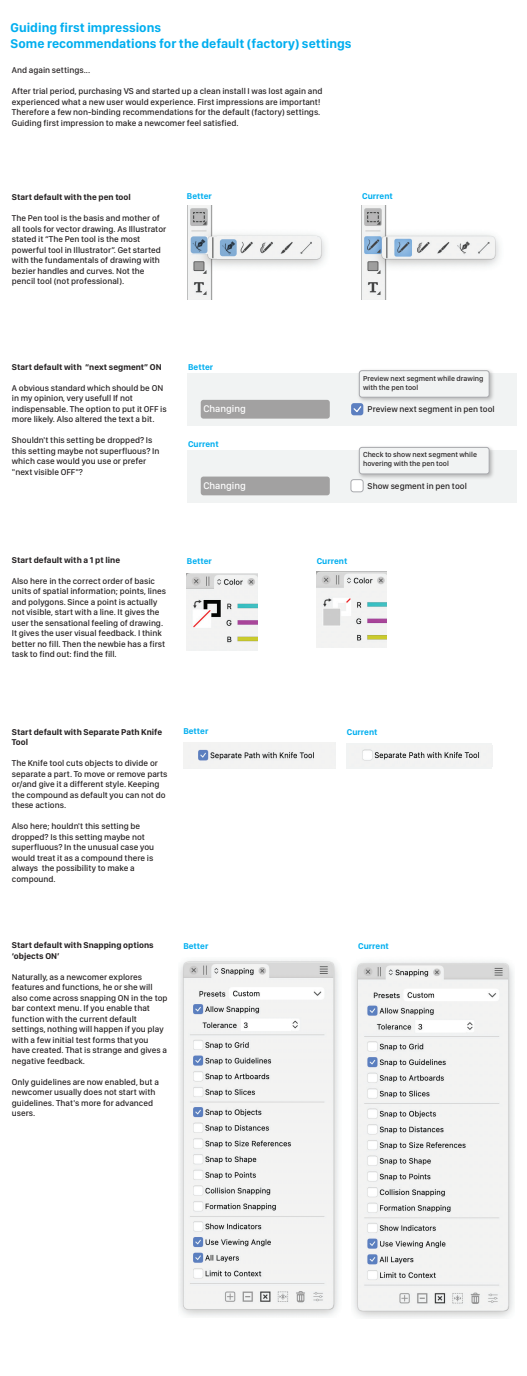
<style>
.page{position:relative;width:527px;height:1376px;background:#fff}
.page>*{position:absolute;margin:0;border:0;box-sizing:border-box;transform-origin:0 0}
.t1{font:700 13.12px/15.8px "SF Compact Display";color:#00aeef}
.t2{font:500 10px "SF Compact Display";color:#fff}
.t3{font:500 8.75px/10.5px "SF Compact Display";color:#231f20}
.t4{font:700 8.75px/10.5px "SF Compact Display";color:#231f20}
.t5{font:700 8.75px "SF Compact Display";color:#00aeef}
.t6{font:500 7.5px/9px "SF Compact Display";color:#231f20}
</style>
<div class="page">
<div style="left:346px;top:743px;width:145px;height:25px;background:#f1f3f3"></div>
<div style="left:187px;top:450px;width:329px;height:52px;background:#f1f3f3"></div>
<div style="left:350px;top:480px;width:13px;height:12px;background:#fff;border-radius:3px"></div>
<div style="left:350px;top:479px;width:13px;height:13px;border:1px solid #a8a9ad;border-radius:3px"></div>
<div style="left:200px;top:476px;width:129px;height:19px;background:#a2a1a1;border-radius:3px"></div>
<img style="left:355px;top:446px;width:138px;height:35px">
<div style="left:359px;top:447px;width:129px;height:27px;background:#f1f3f3;border-radius:3px"></div>
<div style="left:359px;top:447px;width:130px;height:27px;border:1px solid #a8a9ad;border-radius:3px"></div>
<div style="left:187px;top:374px;width:329px;height:52px;background:#f1f3f3"></div>
<div style="left:200px;top:400px;width:129px;height:19px;background:#a2a1a1;border-radius:3px"></div>
<img style="left:355px;top:370px;width:141px;height:34px">
<div style="left:359px;top:371px;width:129px;height:26px;background:#f1f3f3;border-radius:3px"></div>
<div style="left:359px;top:370px;width:130px;height:27px;border:1px solid #a8a9ad;border-radius:3px"></div>
<div style="left:351px;top:403px;width:12px;height:12px;background:#5c7fc0;border-radius:3px"></div>
<svg style="left:353px;top:406px;width:9px;height:6px"></svg>
<img style="left:361px;top:206px;width:139px;height:93px">
<img style="left:187px;top:206px;width:139px;height:93px">
<img style="left:217px;top:237px;width:99px;height:22px">
<svg style="left:220px;top:239px;width:16px;height:17px"></svg>
<img style="left:188px;top:236px;width:19px;height:18px">
<svg style="left:190px;top:236px;width:17px;height:17px"></svg>
<img style="left:316px;top:571px;width:70px;height:76px">
<img style="left:187px;top:573px;width:70px;height:77px">
<img style="left:183px;top:743px;width:152px;height:25px">
<img style="left:362px;top:749px;width:118px;height:12px">
<img style="left:179px;top:960px;width:160px;height:356px">
<img style="left:353px;top:961px;width:161px;height:357px">
<h1 class="t1" style="left:11px;top:21px;width:342px">Guiding first impressions<br>Some recommendations for the default (factory) settings</h1>
<p class="t3" style="left:12px;top:66px;width:80px">And again settings...</p>
<p class="t3" style="left:12px;top:87px;width:312px">After trial period, purchasing VS and started up a clean install I was lost again and experienced what a new user would experience. First impressions are important!<br>Therefore a few non-binding recommendations for the default (factory) settings.<br>Guiding first impression to make a newcomer feel satisfied.</p>
<p class="t4" style="left:12px;top:193px;width:120px">Start default with the pen tool</p>
<p class="t3" style="left:12px;top:214px;width:156px">The Pen tool is the basis and mother of all tools for vector drawing. As Illustrator stated it “The Pen tool is the most powerful tool in Illustrator”. Get started with the fundamentals of drawing with bezier handles and curves. Not the pencil tool (not professional).</p>
<p class="t5" style="left:187px;top:191px;width:26px">Better</p>
<p class="t5" style="left:362px;top:191px;width:32px">Current</p>
<p class="t4" style="left:12px;top:362px;width:151px">Start default with “next segment” ON</p>
<p class="t3" style="left:12px;top:383px;width:156px">A obvious standard which should be ON in my opinion, very usefull If not indispensable. The option to put it OFF is more likely. Also altered the text a bit.</p>
<p class="t3" style="left:12px;top:436px;width:149px">Shouldn't this setting be dropped? Is this setting maybe not superfluous? In which case would you use or prefer "next visible OFF"?</p>
<p class="t5" style="left:188px;top:362px;width:26px">Better</p>
<p class="t6" style="left:363px;top:374px;width:122px">Preview next segment while drawing with the pen tool</p>
<p class="t2" style="left:203px;top:403px;width:44px">Changing</p>
<p class="t3" style="left:367px;top:405px;width:128px">Preview next segment in pen tool</p>
<p class="t5" style="left:188px;top:439px;width:32px">Current</p>
<p class="t6" style="left:363px;top:451px;width:115px">Check to show next segment while hovering with the pen tool</p>
<p class="t2" style="left:203px;top:479px;width:44px">Changing</p>
<p class="t3" style="left:367px;top:481px;width:101px">Show segment in pen tool</p>
<p class="t4" style="left:12px;top:555px;width:110px">Start default with a 1 pt line</p>
<p class="t3" style="left:12px;top:576px;width:155px">Also here in the correct order of basic units of spatial information; points, lines and polygons. Since a point is actually not visible, start with a line. It gives the user the sensational feeling of drawing.<br>It gives the user visual feedback. I think better no fill. Then the newbie has a first task to find out: find the fill.</p>
<p class="t5" style="left:187px;top:556px;width:26px">Better</p>
<p class="t5" style="left:316px;top:556px;width:32px">Current</p>
<p class="t4" style="left:12px;top:727px;width:152px">Start default with Separate Path Knife<br>Tool</p>
<p class="t3" style="left:12px;top:758px;width:157px">The Knife tool cuts objects to divide or separate a part. To move or remove parts or/and give it a different style. Keeping the compound as default you can not do these actions.</p>
<p class="t3" style="left:12px;top:821px;width:144px">Also here; houldn't this setting be dropped? Is this setting maybe not superfluous? In the unusual case you would treat it as a compound there is always the possibility to make a compound.</p>
<p class="t5" style="left:183px;top:725px;width:26px">Better</p>
<p class="t5" style="left:346px;top:727px;width:32px">Current</p>
<p class="t4" style="left:12px;top:941px;width:143px">Start default with Snapping options ‘objects ON’</p>
<p class="t3" style="left:12px;top:972px;width:157px">Naturally, as a newcomer explores features and functions, he or she will also come across snapping ON in the top bar context menu. If you enable that function with the current default settings, nothing will happen if you play with a few initial test forms that you have created. That is strange and gives a negative feedback.</p>
<p class="t3" style="left:12px;top:1077px;width:148px">Only guidelines are now enabled, but a newcomer usually does not start with guidelines. That's more for advanced users.</p>
<p class="t5" style="left:183px;top:941px;width:26px">Better</p>
<p class="t5" style="left:358px;top:941px;width:32px">Current</p>
</div>
